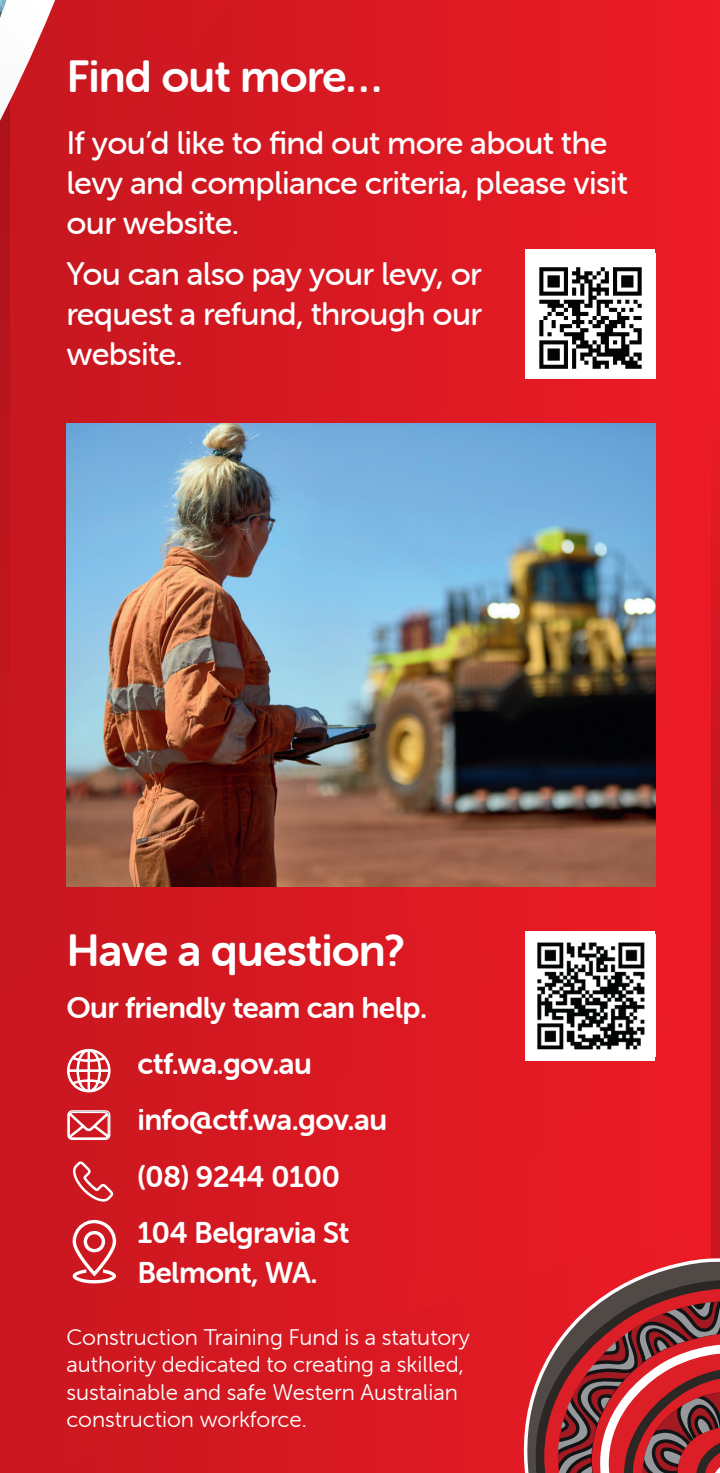
<style>
.page{position:relative;width:720px;height:1473px;background:#fff}
.page>*{position:absolute;margin:0;border:0;box-sizing:border-box;transform-origin:0 0}
.Subhead{font:45px "Museo Sans Rounded 700";letter-spacing:-.02em;color:#fff}
.Subhead-2{font:32.5px/40px "Museo Sans Rounded 500";letter-spacing:-.02em;color:#fff}
.Subhead-3{font:30px/40px "Museo Sans Rounded 700";letter-spacing:-.02em;color:#fff}
.Subhead-4{font:22.5px/27.5px "Museo Sans Rounded 300";color:#fff}
</style>
<div class="page">
<div style="left:0;top:0;width:711px;height:1472px;background:#d41821"></div>
<div style="left:67px;top:0;width:54px;height:423px;background:#cb1720"></div>
<svg style="left:10px;top:1231px;width:523px;height:241px"></svg>
<div style="left:392px;top:0;width:319px;height:1042px;background:#e01a23"></div>
<svg style="left:509px;top:1249px;width:24px;height:223px"></svg>
<img style="left:66px;top:423px;width:467px;height:463px">
<div style="left:10px;top:0;width:57px;height:838px;background:#c9171f"></div>
<img style="left:525px;top:934px;width:8px;height:122px">
<img style="left:525px;top:253px;width:8px;height:126px">
<svg style="left:67px;top:1110px;width:44px;height:30px"></svg>
<svg style="left:73px;top:1161px;width:40px;height:40px"></svg>
<svg style="left:67px;top:1048px;width:44px;height:44px"></svg>
<svg style="left:72px;top:1219px;width:44px;height:64px"></svg>
<svg style="left:0;top:0;width:10px;height:1473px"></svg>
<svg style="left:533px;top:206px;width:187px;height:1267px;background:#af4349"></svg>
<p class="Subhead" style="left:66px;top:52px;width:317px">Find out more…</p>
<p class="Subhead-2" style="left:66px;top:123px;width:563px">If you’d like to find out more about the levy and compliance criteria, please visit our website.</p>
<p class="Subhead-2" style="left:66px;top:254px;width:417px;text-align:justify">You can also pay your levy, or request a refund, through our website.</p>
<p class="Subhead" style="left:66px;top:925px;width:340px">Have a question?</p>
<p class="Subhead-3" style="left:66px;top:987px;width:362px">Our friendly team can help.</p>
<p class="Subhead-3" style="left:137px;top:1043px;width:176px">ctf.wa.gov.au</p>
<p class="Subhead-3" style="left:137px;top:1100px;width:251px">info@ctf.wa.gov.au</p>
<p class="Subhead-3" style="left:137px;top:1156px;width:204px">(08) 9244 0100</p>
<p class="Subhead-3" style="left:137px;top:1212px;width:213px">104 Belgravia St<br>Belmont, WA.</p>
<p class="Subhead-4" style="left:66px;top:1323px;width:405px">Construction Training Fund is a statutory authority dedicated to creating a skilled, sustainable and safe Western Australian construction workforce.</p>
</div>
